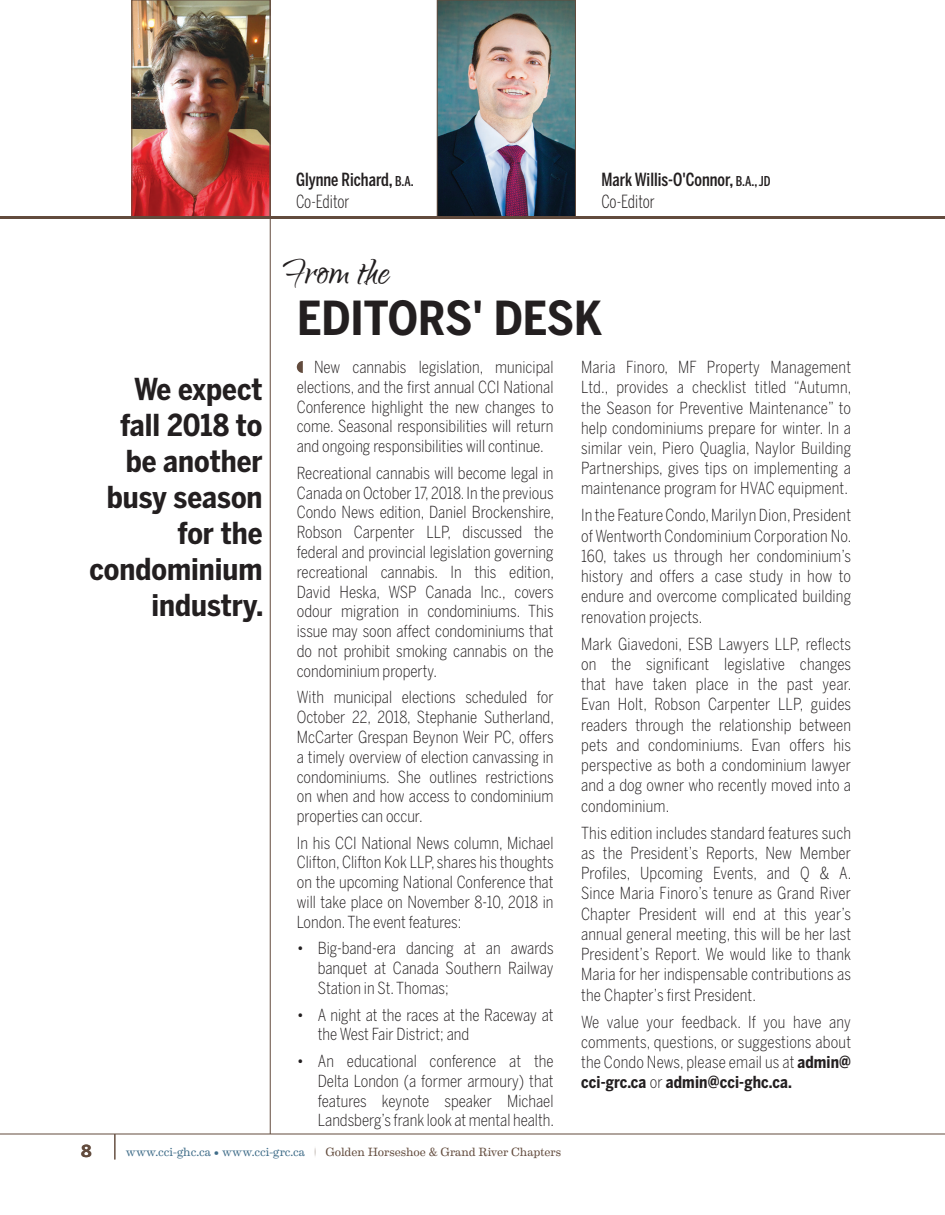
<style>
.page{position:relative;width:945px;height:1215px;background:#fff}
.page>*{position:absolute;margin:0;border:0;box-sizing:border-box;transform-origin:0 0}
.t1{font:700 46.5px "Benton Sans Cond";color:#231f20}
.t2{font:46.5px "Qwigley";color:#231f20}
.t3{font:700 30px/36px "Benton Sans Cond";color:#231f20;text-align:right}
.t4{font:500 18px/21.6px "Benton Sans Comp";color:#231f20}
.t5{font:300 16.5px/19.8px "Benton Sans Cond";color:#231f20;text-align:justify;scale:.95 1}
.t6{font:700 16.5px "Benton Sans";color:#624b3d}
.t7{font:12px "Eames Century Modern";letter-spacing:-.005em;color:#624b3d}
.s1{font-size:13.5px}
.s2{font-weight:300}
.s3{font-weight:700}
.s4{color:#406d89}
</style>
<div class="page">
<img style="left:133px;top:2px;width:135px;height:214px">
<div style="left:131px;top:0;width:139px;height:218px;border:1px solid #624b3d"></div>
<img style="left:439px;top:2px;width:135px;height:214px">
<div style="left:437px;top:0;width:139px;height:218px;border:1px solid #624b3d"></div>
<svg style="left:297px;top:361px;width:6px;height:12px"></svg>
<hr style="left:0;top:216px;width:945px;height:3px;background:#624b3d">
<hr style="left:270px;top:0;width:1px;height:1134px;background:#624b3d">
<svg style="left:114px;top:1135px;width:1px;height:24px"></svg>
<hr style="left:0;top:1134px;width:945px;height:1px;background:#624b3d">
<p class="t4" style="left:296px;top:169px;width:119px">Glynne Richard, <span class="s1">B.A.<br></span><span class="s2">Co-Editor</span></p>
<h1 class="t2" style="left:282px;top:247px;width:109px">From the</h1>
<p class="t4" style="left:601px;top:169px;width:171px">Mark Willis-O'Connor, <span class="s1">B.A., JD<br></span><span class="s2">Co-Editor</span></p>
<h2 class="t3" style="left:89px;top:371px;width:176px">We expect fall 2018 to be another busy season for the condominium industry.</h2>
<h1 class="t1" style="left:297px;top:290px;width:307px">EDITORS' DESK</h1>
<p class="t5" style="left:297px;top:357px;width:272px;text-indent:17px">New cannabis legislation, municipal elections, and the first annual CCI National Conference highlight the new changes to come. Seasonal responsibilities will return and ongoing responsibilities will continue.</p>
<p class="t5" style="left:297px;top:463px;width:272px">Recreational cannabis will become legal in Canada on October 17, 2018. In the previous Condo News edition, Daniel Brockenshire, Robson Carpenter LLP, discussed the federal and provincial legislation governing recreational cannabis. In this edition, David Heska, WSP Canada Inc., covers odour migration in condominiums. This issue may soon affect condominiums that do not prohibit smoking cannabis on the condominium property.</p>
<p class="t5" style="left:297px;top:687px;width:272px">With municipal elections scheduled for October 22, 2018, Stephanie Sutherland, McCarter Grespan Beynon Weir PC, offers a timely overview of election canvassing in condominiums. She outlines restrictions on when and how access to condominium properties can occur.</p>
<p class="t5" style="left:297px;top:833px;width:272px">In his CCI National News column, Michael Clifton, Clifton Kok LLP, shares his thoughts on the upcoming National Conference that will take place on November 8-10, 2018 in London. The event features:</p>
<p class="t5" style="left:318px;top:938px;width:250px;text-indent:-21px">• Big-band-era dancing at an awards banquet at Canada Southern Railway Station in St. Thomas;</p>
<p class="t5" style="left:318px;top:1005px;width:250px;text-indent:-21px">• A night at the races at the Raceway at the West Fair District; and</p>
<p class="t5" style="left:318px;top:1051px;width:250px;text-indent:-21px">• An educational conference at the Delta London (a former armoury) that features keynote speaker Michael Landsberg’s frank look at mental health.</p>
<p class="t5" style="left:581px;top:357px;width:286px;line-height:20.2px">Maria Finoro, MF Property Management Ltd., provides a checklist titled “Autumn, the Season for Preventive Maintenance” to help condominiums prepare for winter. In a similar vein, Piero Quaglia, Naylor Building Partnerships, gives tips on implementing a maintenance program for HVAC equipment.</p>
<p class="t5" style="left:581px;top:505px;width:286px;line-height:20.2px">In the Feature Condo, Marilyn Dion, President of Wentworth Condominium Corporation No.<br>160, takes us through her condominium’s history and offers a case study in how to endure and overcome complicated building renovation projects.</p>
<p class="t5" style="left:581px;top:633px;width:286px;line-height:20.2px">Mark Giavedoni, ESB Lawyers LLP, reflects on the significant legislative changes that have taken place in the past year.<br>Evan Holt, Robson Carpenter LLP, guides readers through the relationship between pets and condominiums. Evan offers his perspective as both a condominium lawyer and a dog owner who recently moved into a condominium.</p>
<p class="t5" style="left:581px;top:822px;width:286px;line-height:20.2px">This edition includes standard features such as the President’s Reports, New Member Profiles, Upcoming Events, and Q &amp; A.<br>Since Maria Finoro’s tenure as Grand River Chapter President will end at this year’s annual general meeting, this will be her last President’s Report. We would like to thank Maria for her indispensable contributions as the Chapter’s first President.</p>
<p class="t5" style="left:581px;top:1011px;width:286px;line-height:20.2px">We value your feedback. If you have any comments, questions, or suggestions about the Condo News, please email us at <span class="s3">admin@ cci-grc.ca</span> or <span class="s3">admin@cci-ghc.ca.</span></p>
<p class="t6" style="left:81px;top:1142px;width:12px">8</p>
<p class="t7" style="left:126px;top:1143px;width:437px"><span class="s4">www.cci-ghc.ca • www.cci-grc.ca</span> | Golden Horseshoe &amp; Grand River Chapters</p>
</div>
